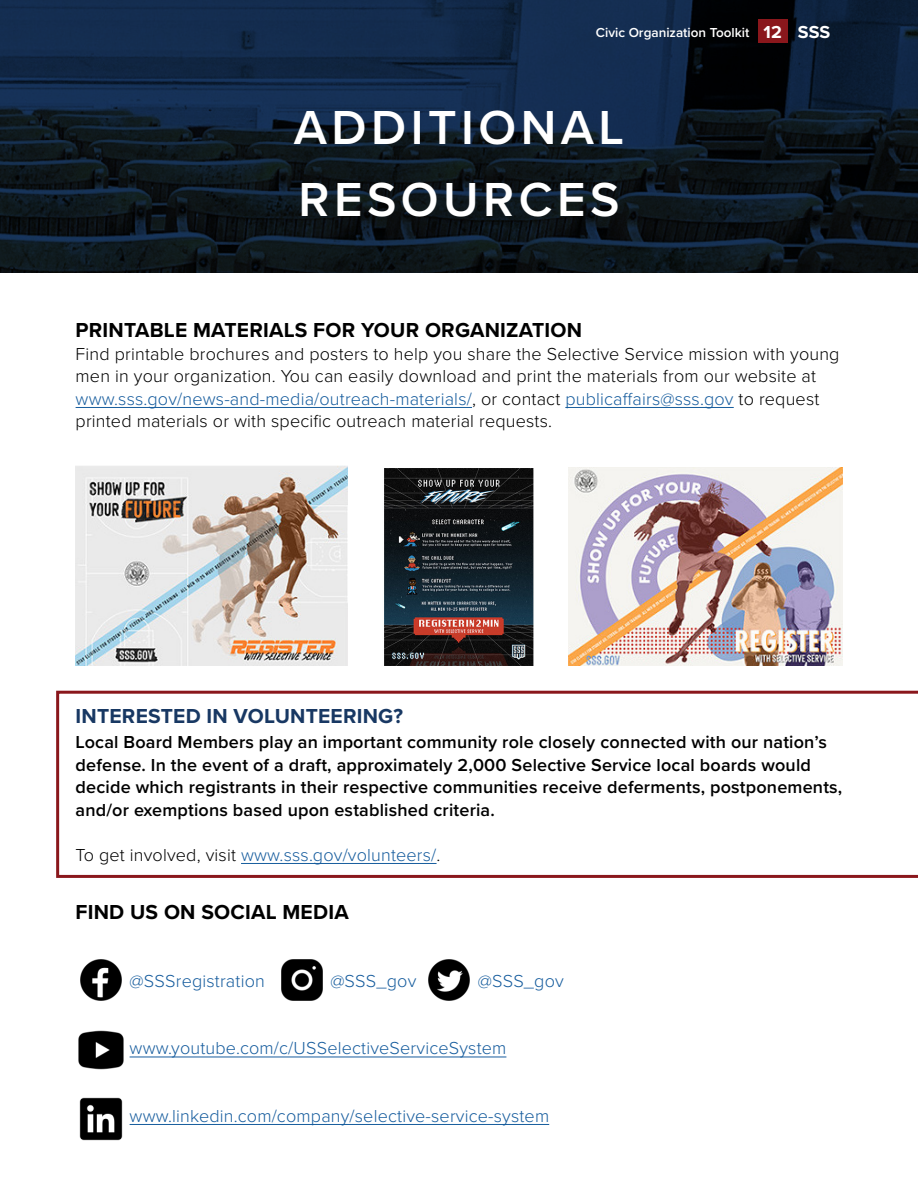
<style>
.page{position:relative;width:918px;height:1188px;background:#fff}
.page>*{position:absolute;margin:0;border:0;box-sizing:border-box;transform-origin:0 0}
.t1{font:600 49.5px "Proxima Nova";letter-spacing:.09em;color:#fff}
.t2{font:700 21px "Proxima Nova";letter-spacing:.01em;color:#000}
.t3{font:700 21px "Proxima Nova";letter-spacing:.01em;color:#183863}
.t4{font:300 18px/22.5px "Proxima Nova";letter-spacing:.01em;color:#000}
.t5{font:600 18px/22.5px "Proxima Nova";letter-spacing:.01em;color:#000}
.t6{font:300 18px "Proxima Nova";letter-spacing:.01em;color:#175d9e}
.t7{font:600 13.5px "Proxima Nova";color:#fff}
.s1{font-weight:700;font-size:18px}
.s2{color:#175d9e}
.s3{color:#000}
</style>
<div class="page">
<svg style="left:0;top:0;width:918px;height:272px;background:#0e1d2e"></svg>
<hr style="left:76px;top:407px;width:396px;height:1px;background:#175d9e">
<hr style="left:565px;top:407px;width:169px;height:1px;background:#175d9e">
<hr style="left:130px;top:1057px;width:376px;height:1px;background:#175d9e">
<hr style="left:130px;top:1124px;width:419px;height:1px;background:#175d9e">
<img style="left:568px;top:468px;width:274px;height:198px">
<img style="left:76px;top:466px;width:272px;height:200px">
<img style="left:384px;top:468px;width:150px;height:198px">
<img style="left:80px;top:959px;width:42px;height:42px">
<img style="left:428px;top:959px;width:42px;height:42px">
<img style="left:78px;top:1030px;width:46px;height:40px">
<img style="left:281px;top:959px;width:42px;height:42px">
<svg style="left:56px;top:691px;width:862px;height:187px"></svg>
<img style="left:79px;top:1097px;width:44px;height:44px">
<div style="left:758px;top:20px;width:29px;height:23px;background:#8a171c"></div>
<p class="t7" style="left:596px;top:23px;width:236px">Civic Organization Toolkit <span class="s1">12 SSS</span></p>
<p class="t1" style="left:294px;top:91px;width:332px">ADDITIONAL</p>
<p class="t1" style="left:299px;top:163px;width:322px">RESOURCES</p>
<p class="t2" style="left:76px;top:314px;width:508px">PRINTABLE MATERIALS FOR YOUR ORGANIZATION</p>
<p class="t4" style="left:76px;top:341px;width:765px">Find printable brochures and posters to help you share the Selective Service mission with young men in your organization. You can easily download and print the materials from our website at <span class="s2">www.sss.gov/news-and-media/outreach-materials/</span>, or contact <span class="s2">publicaffairs@sss.gov</span> to request printed materials or with specific outreach material requests.</p>
<p class="t3" style="left:76px;top:700px;width:329px">INTERESTED IN VOLUNTEERING?</p>
<p class="t5" style="left:76px;top:730px;width:768px">Local Board Members play an important community role closely connected with our nation’s defense. In the event of a draft, approximately 2,000 Selective Service local boards would decide which registrants in their respective communities receive deferments, postponements, and/or exemptions based upon established criteria.</p>
<p class="t6" style="left:76px;top:841px;width:366px"><span class="s3">To get involved, visit</span> www.sss.gov/volunteers/<span class="s3">.</span></p>
<p class="t2" style="left:76px;top:896px;width:275px">FIND US ON SOCIAL MEDIA</p>
<p class="t6" style="left:130px;top:967px;width:137px">@SSSregistration</p>
<p class="t6" style="left:330px;top:967px;width:88px">@SSS_gov</p>
<p class="t6" style="left:478px;top:967px;width:88px">@SSS_gov</p>
<p class="t6" style="left:130px;top:1035px;width:378px">www.youtube.com/c/USSelectiveServiceSystem</p>
<p class="t6" style="left:130px;top:1102px;width:421px">www.linkedin.com/company/selective-service-system</p>
</div>
